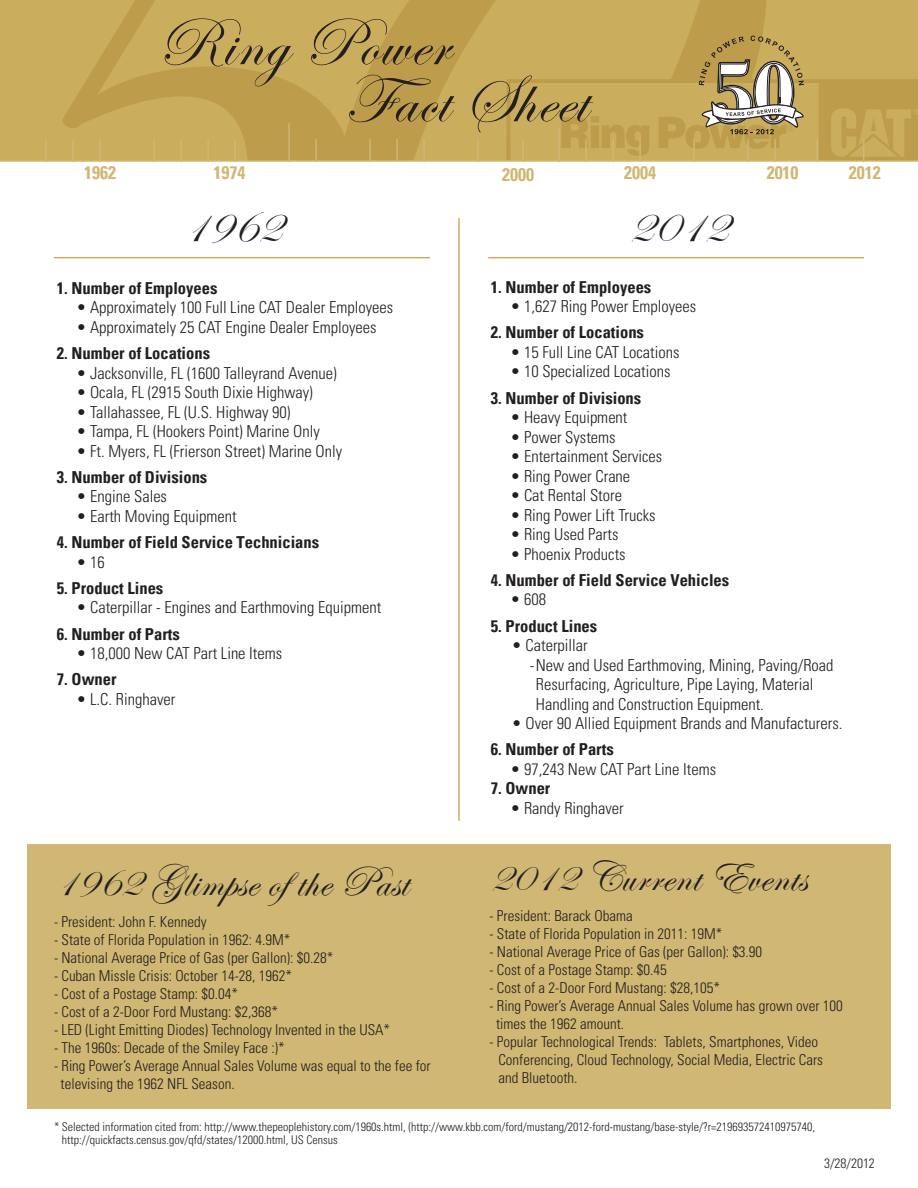
<style>
.page{position:relative;width:918px;height:1188px;background:#fff}
.page>*{position:absolute;margin:0;border:0;box-sizing:border-box;transform-origin:0 0}
.t1{font:69px "Edwardian Script ITC";letter-spacing:.025em;color:#231f20}
.t2{font:49.5px "Edwardian Script ITC";letter-spacing:.025em;color:#231f20}
.t3{font:43.5px "Edwardian Script ITC";letter-spacing:.025em;color:#231f20}
.t4{font:700 condensed 18px "Univers";color:#d0b774}
.Paragraph_Style_1{font:300 condensed 16.5px/19.5px "Univers";color:#231f20}
.Paragraph_Style_1-2{font:700 condensed 16.5px "Univers";color:#231f20}
.t5{font:300 condensed 15px/18px "Univers";color:#231f20}
.t6{font:300 condensed 13.5px "Univers";color:#231f20}
.t7{font:300 condensed 12px "Univers";color:#231f20}
</style>
<div class="page">
<div style="left:27px;top:844px;width:864px;height:264px;background:#d0b774"></div>
<div style="left:0;top:0;width:918px;height:160px;background:#caae5e"></div>
<svg style="left:63px;top:0;width:245px;height:160px"></svg>
<svg style="left:308px;top:0;width:458px;height:160px"></svg>
<hr style="left:0;top:160px;width:918px;height:2px;background:#d0b774">
<hr style="left:45px;top:139px;width:2px;height:23px;background:#d0b774">
<hr style="left:72px;top:139px;width:2px;height:23px;background:#d0b774">
<hr style="left:99px;top:139px;width:2px;height:23px;background:#d0b774">
<hr style="left:153px;top:139px;width:2px;height:23px;background:#d0b774">
<hr style="left:180px;top:139px;width:2px;height:23px;background:#d0b774">
<hr style="left:207px;top:139px;width:2px;height:23px;background:#d0b774">
<hr style="left:234px;top:139px;width:2px;height:23px;background:#d0b774">
<hr style="left:288px;top:123px;width:2px;height:39px;background:#d0b774">
<hr style="left:315px;top:139px;width:2px;height:23px;background:#d0b774">
<hr style="left:369px;top:139px;width:2px;height:23px;background:#d0b774">
<hr style="left:396px;top:139px;width:2px;height:23px;background:#d0b774">
<hr style="left:423px;top:139px;width:2px;height:23px;background:#d0b774">
<hr style="left:477px;top:139px;width:2px;height:23px;background:#d0b774">
<hr style="left:458px;top:218px;width:2px;height:603px;background:#caae5e">
<hr style="left:488px;top:257px;width:376px;height:1px;background:#caae5e">
<hr style="left:54px;top:257px;width:376px;height:1px;background:#caae5e">
<svg style="left:506px;top:36px;width:412px;height:126px"></svg>
<p class="t1" style="left:157px;top:5px;width:293px">Ring Power</p>
<p class="t1" style="left:345px;top:62px;width:242px">Fact Sheet</p>
<p class="t4" style="left:84px;top:162px;width:33px">1962</p>
<p class="t4" style="left:214px;top:162px;width:33px">1974</p>
<p class="t4" style="left:502px;top:163px;width:33px">2000</p>
<p class="t4" style="left:624px;top:162px;width:33px">2004</p>
<p class="t4" style="left:767px;top:162px;width:33px">2010</p>
<p class="t4" style="left:849px;top:162px;width:33px">2012</p>
<p class="t2" style="left:182px;top:199px;width:100px">1962</p>
<p class="t2" style="left:628px;top:199px;width:100px">2012</p>
<p class="Paragraph_Style_1-2" style="left:57px;top:278px;width:162px">1. Number of Employees</p>
<p class="Paragraph_Style_1" style="left:76px;top:298px;width:318px">• Approximately 100 Full Line CAT Dealer Employees</p>
<p class="Paragraph_Style_1" style="left:76px;top:317px;width:302px">• Approximately 25 CAT Engine Dealer Employees</p>
<p class="Paragraph_Style_1-2" style="left:57px;top:343px;width:155px">2. Number of Locations</p>
<p class="Paragraph_Style_1" style="left:76px;top:363px;width:262px">• Jacksonville, FL (1600 Talleyrand Avenue)</p>
<p class="Paragraph_Style_1" style="left:76px;top:383px;width:238px">• Ocala, FL (2915 South Dixie Highway)</p>
<p class="Paragraph_Style_1" style="left:76px;top:402px;width:216px">• Tallahassee, FL (U.S. Highway 90)</p>
<p class="Paragraph_Style_1" style="left:76px;top:422px;width:245px">• Tampa, FL (Hookers Point) Marine Only</p>
<p class="Paragraph_Style_1" style="left:76px;top:441px;width:267px">• Ft. Myers, FL (Frierson Street) Marine Only</p>
<p class="Paragraph_Style_1-2" style="left:57px;top:467px;width:152px">3. Number of Divisions</p>
<p class="Paragraph_Style_1" style="left:76px;top:487px;width:92px">• Engine Sales</p>
<p class="Paragraph_Style_1" style="left:76px;top:506px;width:162px">• Earth Moving Equipment</p>
<p class="Paragraph_Style_1-2" style="left:57px;top:532px;width:264px">4. Number of Field Service Technicians</p>
<p class="Paragraph_Style_1" style="left:76px;top:552px;width:30px">• 16</p>
<p class="Paragraph_Style_1-2" style="left:57px;top:578px;width:108px">5. Product Lines</p>
<p class="Paragraph_Style_1" style="left:76px;top:598px;width:306px">• Caterpillar - Engines and Earthmoving Equipment</p>
<p class="Paragraph_Style_1-2" style="left:57px;top:624px;width:124px">6. Number of Parts</p>
<p class="Paragraph_Style_1" style="left:76px;top:644px;width:207px">• 18,000 New CAT Part Line Items</p>
<p class="Paragraph_Style_1-2" style="left:57px;top:669px;width:61px">7. Owner</p>
<p class="Paragraph_Style_1" style="left:76px;top:689px;width:100px">• L.C. Ringhaver</p>
<p class="t3" style="left:54px;top:858px;width:355px">1962 Glimpse ofthe Past</p>
<p class="t5" style="left:54px;top:912px;width:154px">- President: John F. Kennedy</p>
<p class="t5" style="left:54px;top:930px;width:238px">- State of Florida Population in 1962: 4.9M*</p>
<p class="t5" style="left:54px;top:948px;width:281px">- National Average Price of Gas (per Gallon): $0.28*</p>
<p class="t5" style="left:54px;top:966px;width:240px">- Cuban Missle Crisis: October 14-28, 1962*</p>
<p class="t5" style="left:54px;top:984px;width:186px">- Cost of a Postage Stamp: $0.04*</p>
<p class="t5" style="left:54px;top:1002px;width:226px">- Cost of a 2-Door Ford Mustang: $2,368*</p>
<p class="t5" style="left:54px;top:1020px;width:338px">- LED (Light Emitting Diodes) Technology Invented in the USA*</p>
<p class="t5" style="left:54px;top:1038px;width:232px">- The 1960s: Decade of the Smiley Face :)*</p>
<p class="t5" style="left:61px;top:1056px;width:372px;text-indent:-7px">- Ring Power’s Average Annual Sales Volume was equal to the fee for televising the 1962 NFL Season.</p>
<p class="Paragraph_Style_1-2" style="left:491px;top:277px;width:162px">1. Number of Employees</p>
<p class="Paragraph_Style_1" style="left:510px;top:297px;width:187px">• 1,627 Ring Power Employees</p>
<p class="Paragraph_Style_1-2" style="left:491px;top:322px;width:155px">2. Number of Locations</p>
<p class="Paragraph_Style_1" style="left:510px;top:342px;width:171px">• 15 Full Line CAT Locations</p>
<p class="Paragraph_Style_1" style="left:510px;top:362px;width:162px">• 10 Specialized Locations</p>
<p class="Paragraph_Style_1-2" style="left:491px;top:388px;width:152px">3. Number of Divisions</p>
<p class="Paragraph_Style_1" style="left:510px;top:408px;width:119px">• Heavy Equipment</p>
<p class="Paragraph_Style_1" style="left:510px;top:427px;width:107px">• Power Systems</p>
<p class="Paragraph_Style_1" style="left:510px;top:447px;width:154px">• Entertainment Services</p>
<p class="Paragraph_Style_1" style="left:510px;top:466px;width:121px">• Ring Power Crane</p>
<p class="Paragraph_Style_1" style="left:510px;top:486px;width:113px">• Cat Rental Store</p>
<p class="Paragraph_Style_1" style="left:510px;top:505px;width:147px">• Ring Power Lift Trucks</p>
<p class="Paragraph_Style_1" style="left:510px;top:525px;width:110px">• Ring Used Parts</p>
<p class="Paragraph_Style_1" style="left:510px;top:544px;width:117px">• Phoenix Products</p>
<p class="Paragraph_Style_1-2" style="left:491px;top:570px;width:240px">4. Number of Field Service Vehicles</p>
<p class="Paragraph_Style_1" style="left:510px;top:590px;width:37px">• 608</p>
<p class="Paragraph_Style_1-2" style="left:491px;top:616px;width:108px">5. Product Lines</p>
<p class="Paragraph_Style_1" style="left:512px;top:636px;width:77px">• Caterpillar</p>
<p class="Paragraph_Style_1" style="left:536px;top:655px;width:299px;text-indent:-6px">-New and Used Earthmoving, Mining, Paving/Road<br>Resurfacing, Agriculture, Pipe Laying, Material</p>
<p class="Paragraph_Style_1" style="left:536px;top:694px;width:230px">Handling and Construction Equipment.</p>
<p class="Paragraph_Style_1" style="left:512px;top:714px;width:332px">• Over 90 Allied Equipment Brands and Manufacturers.</p>
<p class="Paragraph_Style_1-2" style="left:491px;top:739px;width:124px">6. Number of Parts</p>
<p class="Paragraph_Style_1" style="left:510px;top:759px;width:207px">• 97,243 New CAT Part Line Items</p>
<p class="Paragraph_Style_1-2" style="left:491px;top:778px;width:61px">7. Owner</p>
<p class="Paragraph_Style_1" style="left:510px;top:798px;width:115px">• Randy Ringhaver</p>
<p class="t3" style="left:489px;top:853px;width:319px">2012 Current Events</p>
<p class="t5" style="left:489px;top:907px;width:145px">- President: Barack Obama</p>
<p class="t5" style="left:489px;top:925px;width:235px">- State of Florida Population in 2011: 19M*</p>
<p class="t5" style="left:489px;top:943px;width:274px">- National Average Price of Gas (per Gallon): $3.90</p>
<p class="t5" style="left:489px;top:961px;width:179px">- Cost of a Postage Stamp: $0.45</p>
<p class="t5" style="left:489px;top:979px;width:232px">- Cost of a 2-Door Ford Mustang: $28,105*</p>
<p class="t5" style="left:496px;top:997px;width:348px;text-indent:-7px">- Ring Power’s Average Annual Sales Volume has grown over 100 times the 1962 amount.</p>
<p class="t5" style="left:498px;top:1033px;width:326px;text-indent:-9px">- Popular Technological Trends: Tablets, Smartphones, Video<br>Conferencing, Cloud Technology, Social Media, Electric Cars</p>
<p class="t5" style="left:498px;top:1069px;width:81px">and Bluetooth.</p>
<p class="t7" style="left:54px;top:1119px;width:763px">* Selected information cited from: http://www.thepeoplehistory.com/1960s.html, (http://www.kbb.com/ford/mustang/2012-ford-mustang/base-style/?r=219693572410975740,</p>
<p class="t7" style="left:62px;top:1133px;width:277px">http://quickfacts.census.gov/qfd/states/12000.html, US Census</p>
<p class="t6" style="left:824px;top:1155px;width:52px">3/28/2012</p>
</div>
